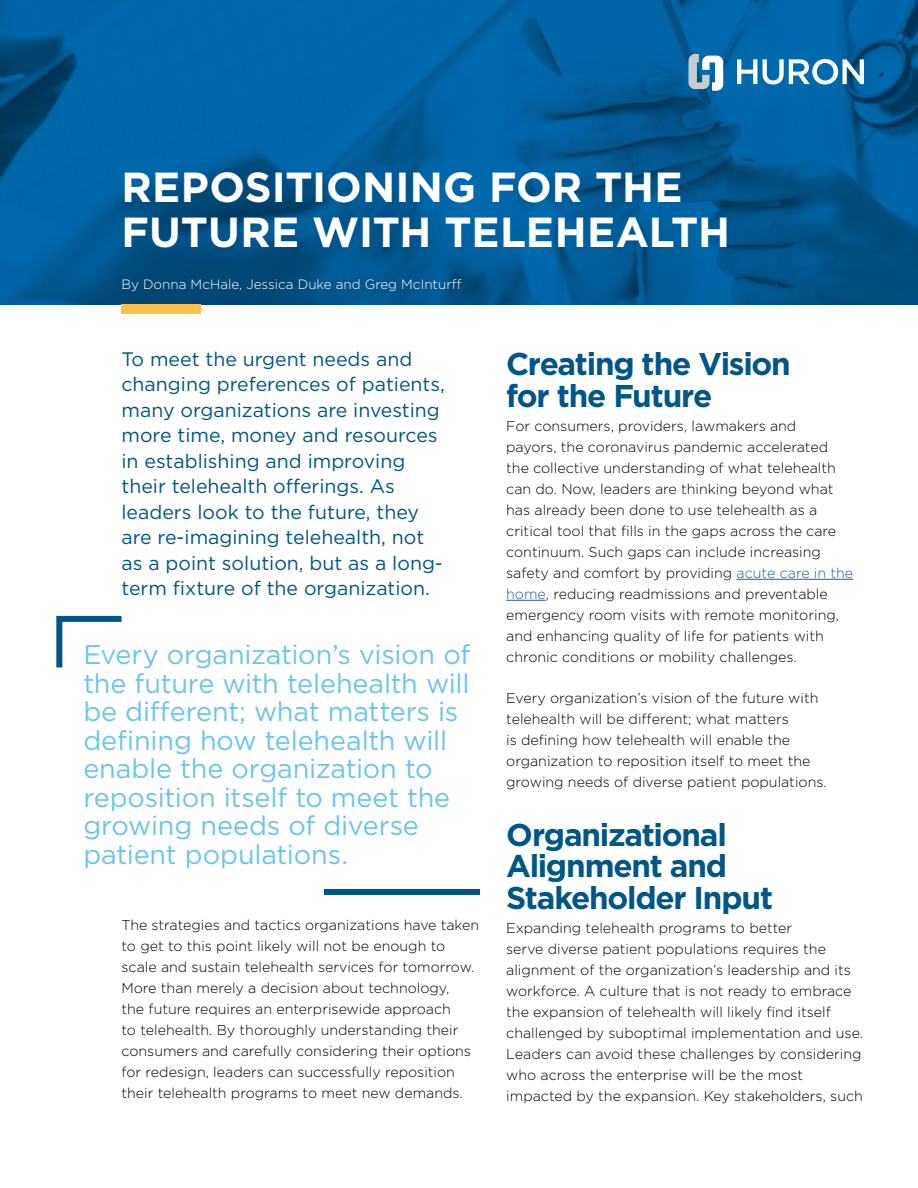
<style>
.page{position:relative;width:918px;height:1188px;background:#fff}
.page>*{position:absolute;margin:0;border:0;box-sizing:border-box;transform-origin:0 0}
.t1{font:700 42px/45px "Gotham";letter-spacing:.005em;color:#fff}
.t2{font:700 31.5px/31.5px "Gotham";letter-spacing:-.04em;color:#005689}
.t3{font:27px/28.5px "Gotham";letter-spacing:-.005em;color:#6bc4ef}
.t4{font:19.5px/25.5px "Gotham";color:#005689}
.t5{font:300 14.25px/21px "Gotham";color:#000}
.t6{font:300 13.5px "Gotham";color:#fff}
.s1{color:#215e9e}
</style>
<div class="page">
<hr style="left:737px;top:579px;width:116px;height:1px;background:#215e9e">
<hr style="left:506px;top:600px;width:40px;height:1px;background:#215e9e">
<img style="left:0;top:0;width:918px;height:305px">
<div style="left:122px;top:305px;width:79px;height:9px;background:#febf4b"></div>
<div style="left:324px;top:890px;width:155px;height:5px;background:#005689"></div>
<svg style="left:56px;top:615px;width:66px;height:53px"></svg>
<svg style="left:737px;top:59px;width:20px;height:25px"></svg>
<svg style="left:763px;top:59px;width:101px;height:26px"></svg>
<svg style="left:688px;top:54px;width:35px;height:37px"></svg>
<h1 class="t1" style="left:122px;top:164px;width:610px">REPOSITIONING FOR THE<br>FUTURE WITH TELEHEALTH</h1>
<p class="t6" style="left:122px;top:275px;width:342px">By Donna McHale, Jessica Duke and Greg McInturff</p>
<p class="t4" style="left:122px;top:345px;width:325px">To meet the urgent needs and changing preferences of patients, many organizations are investing more time, money and resources in establishing and improving their telehealth offerings. As leaders look to the future, they are re-imagining telehealth, not as a point solution, but as a long&shy;term fixture of the organization.</p>
<h3 class="t3" style="left:83px;top:640px;width:388px">Every organization’s vision of the future with telehealth will be different; what matters is defining how telehealth will enable the organization to reposition itself to meet the growing needs of diverse patient populations.</h3>
<p class="t5" style="left:122px;top:914px;width:359px">The strategies and tactics organizations have taken to get to this point likely will not be enough to scale and sustain telehealth services for tomorrow.<br>More than merely a decision about technology,<br>the future requires an enterprisewide approach<br>to telehealth. By thoroughly understanding their consumers and carefully considering their options for redesign, leaders can successfully reposition their telehealth programs to meet new demands.</p>
<h2 class="t2" style="left:506px;top:348px;width:286px">Creating the Vision for the Future</h2>
<p class="t5" style="left:506px;top:415px;width:349px">For consumers, providers, lawmakers and<br>payors, the coronavirus pandemic accelerated the collective understanding of what telehealth can do. Now, leaders are thinking beyond what has already been done to use telehealth as a critical tool that fills in the gaps across the care continuum. Such gaps can include increasing safety and comfort by providing <span class="s1">acute care in the home</span>, reducing readmissions and preventable emergency room visits with remote monitoring, and enhancing quality of life for patients with chronic conditions or mobility challenges.</p>
<p class="t5" style="left:506px;top:687px;width:322px">Every organization’s vision of the future with telehealth will be different; what matters<br>is defining how telehealth will enable the organization to reposition itself to meet the growing needs of diverse patient populations.</p>
<h2 class="t2" style="left:506px;top:819px;width:268px">Organizational<br>Alignment and<br>Stakeholder Input</h2>
<p class="t5" style="left:506px;top:917px;width:358px">Expanding telehealth programs to better<br>serve diverse patient populations requires the alignment of the organization’s leadership and its workforce. A culture that is not ready to embrace the expansion of telehealth will likely find itself challenged by suboptimal implementation and use.<br>Leaders can avoid these challenges by considering who across the enterprise will be the most impacted by the expansion. Key stakeholders, such</p>
</div>
